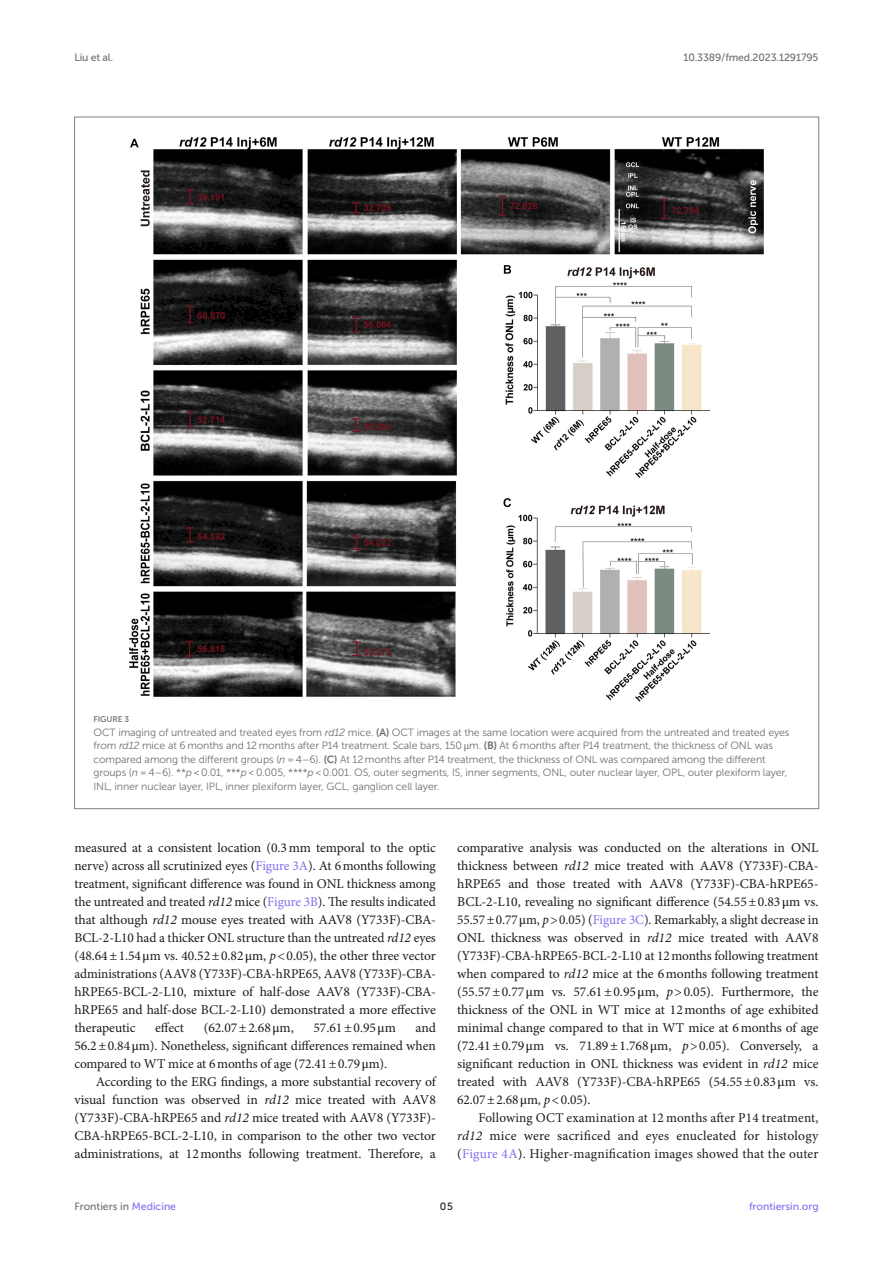
<style>
.page{position:relative;width:893px;height:1263px;background:#fff}
.page>*{position:absolute;margin:0;border:0;box-sizing:border-box;transform-origin:0 0}
.TEXT{font:13.5px/18px "Minion Pro";letter-spacing:-.005em;color:#1b1c1b;text-align:justify}
.TEXT_FLUSH{font:13.5px/18px "Minion Pro";letter-spacing:-.005em;color:#1b1c1b;text-align:justify}
.FIG_LEG{font:10.5px/13.5px "Museo Sans 300";letter-spacing:-.01em;color:#706f70}
.t1{font:10.5px "Museo Sans 500";letter-spacing:-.015em;color:#706f70}
.t2{font:10.5px "Museo Sans 500";color:#856df0}
.t3{font:10.5px "Museo Sans 500";color:#1b1c1b}
.FIG_HD{font:8.25px "Museo Sans 700";letter-spacing:-.01em;color:#7e7f7f}
.s1{font-style:italic}
.s2{font-family:"Museo Sans 700"}
.s3{font-family:"STIX General"}
.s4{color:#856df0}
</style>
<div class="page">
<img style="left:129px;top:137px;width:635px;height:565px">
<p class="t1" style="left:74px;top:51px;width:40px">Liu et al.</p>
<p class="t1" style="left:683px;top:51px;width:137px">10.3389/fmed.2023.1291795</p>
<p class="FIG_HD" style="left:94px;top:715px;width:37px">FIGURE 3</p>
<p class="FIG_LEG" style="left:94px;top:725px;width:698px">OCT imaging of untreated and treated eyes from <span class="s1">rd12</span> mice. <span class="s2">(A)</span> OCT images at the same location were acquired from the untreated and treated eyes from <span class="s1">rd12</span> mice at 6 months and 12 months after P14 treatment. Scale bars, 150 <span class="s3">μ</span>m. <span class="s2">(B)</span> At 6 months after P14 treatment, the thickness of ONL was compared among the different groups (<span class="s1">n</span> = 4–6). <span class="s2">(C)</span> At 12 months after P14 treatment, the thickness of ONL was compared among the different groups (<span class="s1">n</span> = 4–6). **<span class="s1">p</span> &lt; 0.01, ***<span class="s1">p</span> &lt; 0.005, ****<span class="s1">p</span> &lt; 0.001. OS, outer segments, IS, inner segments, ONL, outer nuclear layer, OPL, outer plexiform layer, INL, inner nuclear layer, IPL, inner plexiform layer, GCL, ganglion cell layer.</p>
<p class="TEXT_FLUSH" style="left:74px;top:839px;width:363px">measured at a consistent location (0.3mm temporal to the optic nerve) across all scrutinized eyes (<span class="s4">Figure 3A</span>). At 6months following treatment, significant difference was found in ONL thickness among the untreated and treated <span class="s1">rd12</span> mice (<span class="s4">Figure 3B</span>). The results indicated that although <span class="s1">rd12</span> mouse eyes treated with AAV8 (Y733F)-CBA-BCL-2-L10 had a thicker ONL structure than the untreated <span class="s1">rd12</span> eyes (48.64±1.54<span class="s3">μ</span>m vs. 40.52±0.82<span class="s3">μ</span>m, <span class="s1">p</span>&lt;0.05), the other three vector administrations (AAV8 (Y733F)-CBA-hRPE65, AAV8 (Y733F)-CBA&shy;hRPE65-BCL-2-L10, mixture of half-dose AAV8 (Y733F)-CBA&shy;hRPE65 and half-dose BCL-2-L10) demonstrated a more effective therapeutic</p>
<p class="TEXT_FLUSH" style="left:74px;top:1019px;width:363px;text-indent:341px">and 56.2±0.84<span class="s3">μ</span>m). Nonetheless, significant differences remained when compared to WT mice at 6months of age (72.41±0.79<span class="s3">μ</span>m).</p>
<p class="TEXT" style="left:74px;top:1073px;width:363px;text-indent:21px">According to the ERG findings, a more substantial recovery of visual function was observed in <span class="s1">rd12</span> mice treated with AAV8 (Y733F)-CBA-hRPE65 and <span class="s1">rd12</span> mice treated with AAV8 (Y733F)- CBA-hRPE65-BCL-2-L10, in comparison to the other two vector administrations, at 12months following treatment. Therefore, a</p>
<p class="TEXT_FLUSH" style="left:155px;top:1019px;width:30px">effect</p>
<p class="TEXT_FLUSH" style="left:204px;top:1019px;width:92px">(62.07±2.68<span class="s3">μ</span>m,</p>
<p class="TEXT_FLUSH" style="left:313px;top:1019px;width:84px">57.61±0.95<span class="s3">μ</span>m</p>
<p class="TEXT" style="left:457px;top:839px;width:363px">comparative analysis was conducted on the alterations in ONL thickness between <span class="s1">rd12</span> mice treated with AAV8 (Y733F)-CBA&shy;hRPE65 and those treated with AAV8 (Y733F)-CBA-hRPE65- BCL-2-L10, revealing no significant difference (54.55±0.83<span class="s3">μ</span>m vs.<br>55.57±0.77<span class="s3">μ</span>m, <span class="s1">p</span>&gt;0.05) (<span class="s4">Figure 3C</span>). Remarkably, a slight decrease in ONL thickness was observed in <span class="s1">rd12</span> mice treated with AAV8 (Y733F)-CBA-hRPE65-BCL-2-L10 at 12months following treatment when compared to <span class="s1">rd12</span> mice at the 6months following treatment (55.57±0.77<span class="s3">μ</span>m vs. 57.61±0.95<span class="s3">μ</span>m, <span class="s1">p</span>&gt;0.05). Furthermore, the thickness of the ONL in WT mice at 12months of age exhibited minimal change compared to that in WT mice at 6months of age (72.41±0.79<span class="s3">μ</span>m vs. 71.89±1.768<span class="s3">μ</span>m, <span class="s1">p</span>&gt;0.05). Conversely, a significant reduction in ONL thickness was evident in <span class="s1">rd12</span> mice treated with AAV8 (Y733F)-CBA-hRPE65 (54.55±0.83<span class="s3">μ</span>m vs.<br>62.07±2.68<span class="s3">μ</span>m, <span class="s1">p</span>&lt;0.05).</p>
<p class="TEXT" style="left:457px;top:1109px;width:363px;text-indent:21px">Following OCT examination at 12 months after P14 treatment, <span class="s1">rd12</span> mice were sacrificed and eyes enucleated for histology (<span class="s4">Figure 4A</span>). Higher-magnification images showed that the outer</p>
<p class="t1" style="left:74px;top:1200px;width:103px">Frontiers in <span class="s4">Medicine</span></p>
<p class="t3" style="left:440px;top:1200px;width:14px">05</p>
<p class="t2" style="left:749px;top:1200px;width:71px">frontiersin.org</p>
</div>
